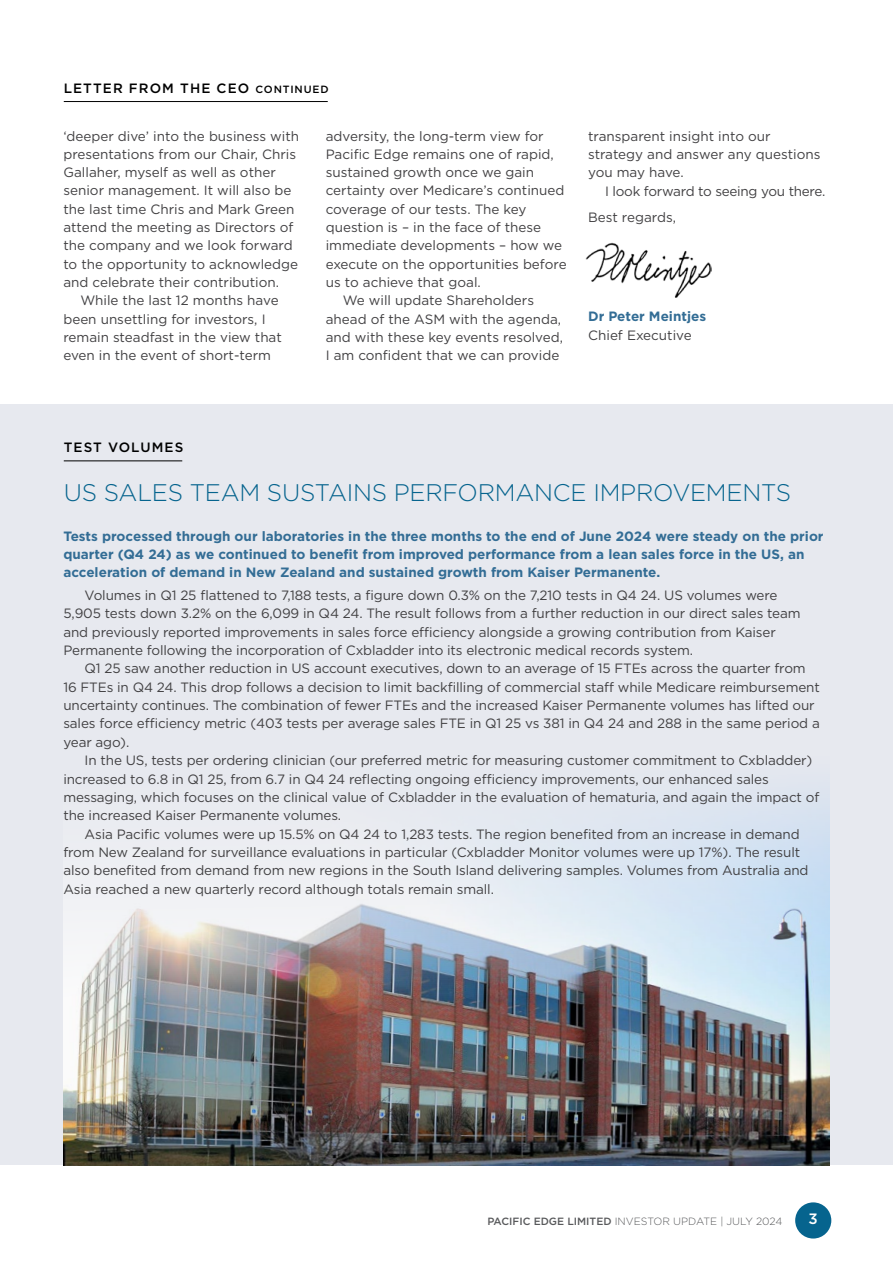
<style>
.page{position:relative;width:893px;height:1263px;background:#fff}
.page>*{position:absolute;margin:0;border:0;box-sizing:border-box;transform-origin:0 0}
.t1{font:300 24px "Gotham";letter-spacing:-.01em;color:#06648e}
.t2{font:500 15px "Gotham";color:#fff}
.t3{font:13.5px/18.3px "Gotham";letter-spacing:-.01em;color:#414042}
.t4{font:700 13.5px/18px "Gotham";color:#336d95}
.t5{font:500 13.5px "Gotham";letter-spacing:.08em;color:#000}
.t6{font:300 10.5px "Gotham";color:#58595b}
.s1{font-size:10.5px}
.s2{font-weight:500}
</style>
<div class="page">
<div style="left:0;top:405px;width:893px;height:760px;background:#e7e9ef"></div>
<div style="left:795px;top:1202px;width:36px;height:36px;background:#06648e;border-radius:50%"></div>
<hr style="left:64px;top:101px;width:264px;height:1px;background:#000">
<img style="left:586px;top:243px;width:126px;height:54px">
<hr style="left:64px;top:460px;width:118px;height:1px;background:#000">
<img style="left:64px;top:794px;width:765px;height:371px">
<p class="t5" style="left:64px;top:79px;width:266px">LETTER FROM THE CEO <span class="s1">CONTINUED</span></p>
<p class="t3" style="left:63px;top:126px;width:237px">‘deeper dive’ into the business with</p>
<p class="t3" style="left:63px;top:145px;width:234px">presentations from our Chair, Chris</p>
<p class="t3" style="left:63px;top:163px;width:214px">Gallaher, myself as well as other</p>
<p class="t3" style="left:63px;top:181px;width:230px">senior management. It will also be</p>
<p class="t3" style="left:63px;top:199px;width:233px">the last time Chris and Mark Green</p>
<p class="t3" style="left:63px;top:218px;width:232px">attend the meeting as Directors of</p>
<p class="t3" style="left:63px;top:236px;width:231px">the company and we look forward</p>
<p class="t3" style="left:63px;top:254px;width:236px">to the opportunity to acknowledge</p>
<p class="t3" style="left:63px;top:273px;width:217px">and celebrate their contribution.</p>
<p class="t3" style="left:80px;top:291px;width:200px">While the last 12 months have</p>
<p class="t3" style="left:63px;top:309px;width:204px">been unsettling for investors, I</p>
<p class="t3" style="left:63px;top:328px;width:220px">remain steadfast in the view that</p>
<p class="t3" style="left:63px;top:346px;width:209px">even in the event of short-term</p>
<p class="t3" style="left:326px;top:126px;width:219px">adversity, the long-term view for</p>
<p class="t3" style="left:326px;top:145px;width:230px">Pacific Edge remains one of rapid,</p>
<p class="t3" style="left:326px;top:163px;width:210px">sustained growth once we gain</p>
<p class="t3" style="left:326px;top:181px;width:240px">certainty over Medicare’s continued</p>
<p class="t3" style="left:326px;top:200px;width:202px">coverage of our tests. The key</p>
<p class="t3" style="left:326px;top:218px;width:217px">question is – in the face of these</p>
<p class="t3" style="left:326px;top:236px;width:238px">immediate developments – how we</p>
<p class="t3" style="left:326px;top:254px;width:242px">execute on the opportunities before</p>
<p class="t3" style="left:326px;top:273px;width:157px">us to achieve that goal.</p>
<p class="t3" style="left:343px;top:291px;width:193px">We will update Shareholders</p>
<p class="t3" style="left:326px;top:309px;width:237px">ahead of the ASM with the agenda,</p>
<p class="t3" style="left:326px;top:328px;width:239px">and with these key events resolved,</p>
<p class="t3" style="left:326px;top:346px;width:235px">I am confident that we can provide</p>
<p class="t3" style="left:588px;top:126px;width:234px">transparent insight into our strategy and answer any questions you may have.</p>
<p class="t3" style="left:588px;top:177px;width:239px;line-height:26.8px;text-indent:17px">I look forward to seeing you there.<br>Best regards,</p>
<p class="t4" style="left:588px;top:308px;width:120px">Dr Peter Meintjes</p>
<p class="t3" style="left:588px;top:326px;width:105px">Chief Executive</p>
<p class="t5" style="left:64px;top:438px;width:121px">TEST VOLUMES</p>
<h1 class="t1" style="left:64px;top:478px;width:729px">US SALES TEAM SUSTAINS PERFORMANCE IMPROVEMENTS</h1>
<p class="t4" style="left:63px;top:527px;width:762px">Tests processed through our laboratories in the three months to the end of June 2024 were steady on the prior quarter (Q4 24) as we continued to benefit from improved performance from a lean sales force in the US, an acceleration of demand in New Zealand and sustained growth from Kaiser Permanente.</p>
<p class="t3" style="left:63px;top:586px;width:739px;text-indent:21px">Volumes in Q1 25 flattened to 7,188 tests, a figure down 0.3% on the 7,210 tests in Q4 24. US volumes were 5,905 tests down 3.2% on the 6,099 in Q4 24. The result follows from a further reduction in our direct sales team and previously reported improvements in sales force efficiency alongside a growing contribution from Kaiser Permanente following the incorporation of Cxbladder into its electronic medical records system.</p>
<p class="t3" style="left:63px;top:659px;width:758px;text-indent:21px">Q1 25 saw another reduction in US account executives, down to an average of 15 FTEs across the quarter from 16 FTEs in Q4 24. This drop follows a decision to limit backfilling of commercial staff while Medicare reimbursement uncertainty continues. The combination of fewer FTEs and the increased Kaiser Permanente volumes has lifted our sales force efficiency metric (403 tests per average sales FTE in Q1 25 vs 381 in Q4 24 and 288 in the same period a year ago).</p>
<p class="t3" style="left:63px;top:751px;width:757px;text-indent:21px">In the US, tests per ordering clinician (our preferred metric for measuring customer commitment to Cxbladder) increased to 6.8 in Q1 25, from 6.7 in Q4 24 reflecting ongoing efficiency improvements, our enhanced sales messaging, which focuses on the clinical value of Cxbladder in the evaluation of hematuria, and again the impact of the increased Kaiser Permanente volumes.</p>
<p class="t3" style="left:63px;top:824px;width:747px;text-indent:21px">Asia Pacific volumes were up 15.5% on Q4 24 to 1,283 tests. The region benefited from an increase in demand from New Zealand for surveillance evaluations in particular (Cxbladder Monitor volumes were up 17%). The result also benefited from demand from new regions in the South Island delivering samples. Volumes from Australia and Asia reached a new quarterly record although totals remain small.</p>
<p class="t6" style="left:487px;top:1214px;width:297px"><span class="s2">PACIFIC EDGE LIMITED</span> INVESTOR UPDATE | JULY 2024</p>
<p class="t2" style="left:809px;top:1209px;width:11px">3</p>
</div>
